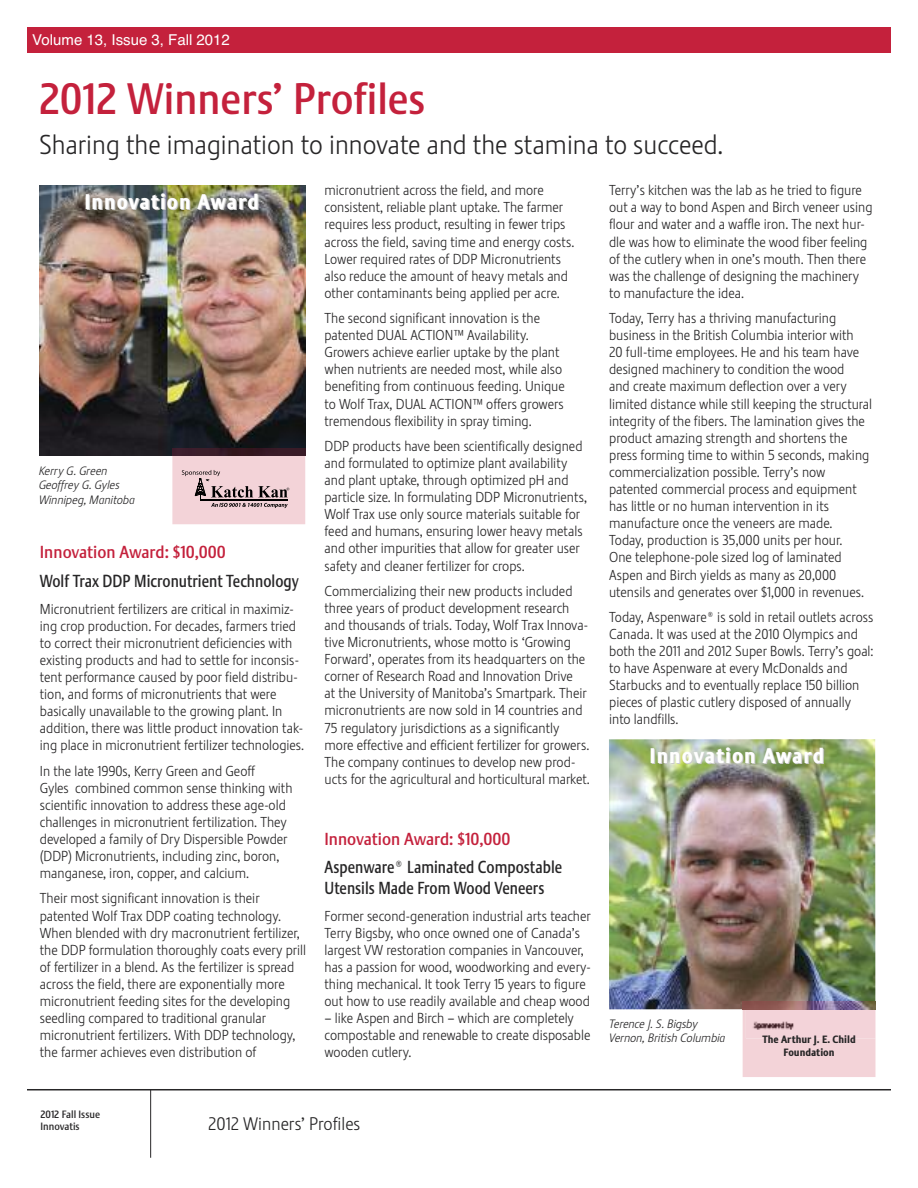
<style>
.page{position:relative;width:918px;height:1188px;background:#fff}
.page>*{position:absolute;margin:0;border:0;box-sizing:border-box;transform-origin:0 0}
.t1{font:43.5px "Stalemate E Medium LF";color:#c4213c}
.t2{font:27px "Stalemate E Light LF";color:#272627}
.t3{font:21px "Stalemate E Heavy";letter-spacing:.05em;color:#fff}
.t4{font:18px "Stalemate E Light LF";color:#272627}
.t5{font:17.25px/20.7px "Stalemate E Medium LF";color:#272627;scale:.9 1}
.t6{font:17.25px "Stalemate E Medium LF";color:#c4213c}
.t7{font:15px "Helvetica";color:#fff}
.t8{font:14.25px/17.1px "Stalemate E Light LF";color:#272627}
.t9{font:12px/14.4px "Stalemate E Light Italic LF";letter-spacing:-.005em;color:#272627}
.t10{font:10.5px/12.6px "Stalemate E Heavy LF";color:#272627;text-align:center}
.t11{font:10.5px/12.6px "Stalemate E Medium LF";color:#272627}
.s1{font-family:"Stalemate E Medium LF"}
</style>
<div class="page">
<hr style="left:27px;top:1089px;width:864px;height:1px;background:#272627">
<hr style="left:150px;top:1090px;width:1px;height:68px;background:#272627">
<div style="left:27px;top:27px;width:864px;height:25px;background:#c4213c"></div>
<img style="left:39px;top:185px;width:266px;height:270px">
<svg style="left:172px;top:448px;width:133px;height:76px;background:#ccafb4"></svg>
<img style="left:609px;top:739px;width:266px;height:270px">
<div style="left:743px;top:1009px;width:132px;height:68px;background:#f3d3d8"></div>
<img style="left:746px;top:1009px;width:129px;height:29px">
<img style="left:743px;top:1001px;width:132px;height:8px">
<p class="t7" style="left:32px;top:31px;width:199px">Volume 13, Issue 3, Fall 2012</p>
<h1 class="t1" style="left:39px;top:74px;width:388px">2012 Winners’ Profiles</h1>
<h2 class="t2" style="left:39px;top:135px;width:686px">Sharing the imagination to innovate and the stamina to succeed.</h2>
<h3 class="t3" style="left:84px;top:194px;width:176px">Innovation Award</h3>
<p class="t9" style="left:39px;top:465px;width:98px">Kerry G. Green<br>Geoffrey G. Gyles<br>Winnipeg, Manitoba</p>
<p class="t6" style="left:40px;top:542px;width:188px">Innovation Award: $10,000</p>
<p class="t5" style="left:40px;top:571px;width:289px">Wolf Trax DDP Micronutrient Technology</p>
<p class="t8" style="left:40px;top:602px;width:266px">Micronutrient fertilizers are critical in maximiz&shy;ing crop production. For decades, farmers tried to correct their micronutrient deficiencies with existing products and had to settle for inconsis&shy;tent performance caused by poor field distribu&shy;tion, and forms of micronutrients that were basically unavailable to the growing plant. In addition, there was little product innovation tak&shy;ing place in micronutrient fertilizer technologies.</p>
<p class="t8" style="left:40px;top:764px;width:254px">In the late 1990s, Kerry Green and Geoff<br>Gyles combined common sense thinking with scientific innovation to address these age-old challenges in micronutrient fertilization. They developed a family of Dry Dispersible Powder (DDP) Micronutrients, including zinc, boron, manganese, iron, copper, and calcium.</p>
<p class="t8" style="left:40px;top:891px;width:268px">Their most significant innovation is their patented Wolf Trax DDP coating technology.<br>When blended with dry macronutrient fertilizer, the DDP formulation thoroughly coats every prill of fertilizer in a blend. As the fertilizer is spread across the field, there are exponentially more micronutrient feeding sites for the developing seedling compared to traditional granular micronutrient fertilizers. With DDP technology, the farmer achieves even distribution of</p>
<p class="t8" style="left:325px;top:183px;width:252px">micronutrient across the field, and more consistent, reliable plant uptake. The farmer requires less product, resulting in fewer trips across the field, saving time and energy costs.<br>Lower required rates of DDP Micronutrients also reduce the amount of heavy metals and other contaminants being applied per acre.</p>
<p class="t8" style="left:325px;top:311px;width:242px">The second significant innovation is the patented DUAL ACTION™ Availability.<br>Growers achieve earlier uptake by the plant when nutrients are needed most, while also benefiting from continuous feeding. Unique to Wolf Trax, DUAL ACTION™ offers growers tremendous flexibility in spray timing.</p>
<p class="t8" style="left:325px;top:439px;width:264px">DDP products have been scientifically designed and formulated to optimize plant availability and plant uptake, through optimized pH and particle size. In formulating DDP Micronutrients, Wolf Trax use only source materials suitable for feed and humans, ensuring lower heavy metals and other impurities that allow for greater user safety and cleaner fertilizer for crops.</p>
<p class="t8" style="left:325px;top:584px;width:267px">Commercializing their new products included three years of product development research and thousands of trials. Today, Wolf Trax Innova&shy;tive Micronutrients, whose motto is ‘Growing Forward’, operates from its headquarters on the corner of Research Road and Innovation Drive<br>at the University of Manitoba’s Smartpark. Their micronutrients are now sold in 14 countries and 75 regulatory jurisdictions as a significantly more effective and efficient fertilizer for growers.<br>The company continues to develop new prod&shy;ucts for the agricultural and horticultural market.</p>
<p class="t6" style="left:325px;top:829px;width:188px">Innovation Award: $10,000</p>
<p class="t5" style="left:325px;top:857px;width:266px">Aspenware® Laminated Compostable<br>Utensils Made From Wood Veneers</p>
<p class="t8" style="left:325px;top:909px;width:268px">Former second-generation industrial arts teacher Terry Bigsby, who once owned one of Canada’s largest VW restoration companies in Vancouver, has a passion for wood, woodworking and every&shy;thing mechanical. It took Terry 15 years to figure out how to use readily available and cheap wood</p>
<p class="t8" style="left:325px;top:1011px;width:267px">– like Aspen and Birch – which are completely compostable and renewable to create disposable wooden cutlery.</p>
<p class="t8" style="left:609px;top:183px;width:265px">Terry’s kitchen was the lab as he tried to figure out a way to bond Aspen and Birch veneer using flour and water and a waffle iron. The next hur&shy;dle was how to eliminate the wood fiber feeling of the cutlery when in one’s mouth. Then there was the challenge of designing the machinery to manufacture the idea.</p>
<p class="t8" style="left:609px;top:311px;width:265px">Today, Terry has a thriving manufacturing business in the British Columbia interior with<br>20 full-time employees. He and his team have designed machinery to condition the wood<br>and create maximum deflection over a very limited distance while still keeping the structural integrity of the fibers. The lamination gives the product amazing strength and shortens the press forming time to within 5 seconds, making commercialization possible. Terry’s now patented commercial process and equipment has little or no human intervention in its manufacture once the veneers are made.<br>Today, production is 35,000 units per hour.<br>One telephone-pole sized log of laminated Aspen and Birch yields as many as 20,000 utensils and generates over $1,000 in revenues.</p>
<p class="t8" style="left:609px;top:610px;width:266px">Today, Aspenware<span class="s1">®</span> is sold in retail outlets across Canada. It was used at the 2010 Olympics and both the 2011 and 2012 Super Bowls. Terry’s goal: to have Aspenware at every McDonalds and Starbucks and to eventually replace 150 billion pieces of plastic cutlery disposed of annually into landfills.</p>
<h3 class="t3" style="left:650px;top:748px;width:176px">Innovation Award</h3>
<p class="t9" style="left:609px;top:1018px;width:118px">Terence J. S. Bigsby<br>Vernon, British Columbia</p>
<p class="t10" style="left:762px;top:1034px;width:95px">The Arthur J. E. Child<br>Foundation</p>
<p class="t11" style="left:40px;top:1108px;width:61px">2012 Fall Issue<br>Innovatis</p>
<p class="t4" style="left:208px;top:1117px;width:154px">2012 Winners’ Profiles</p>
</div>
